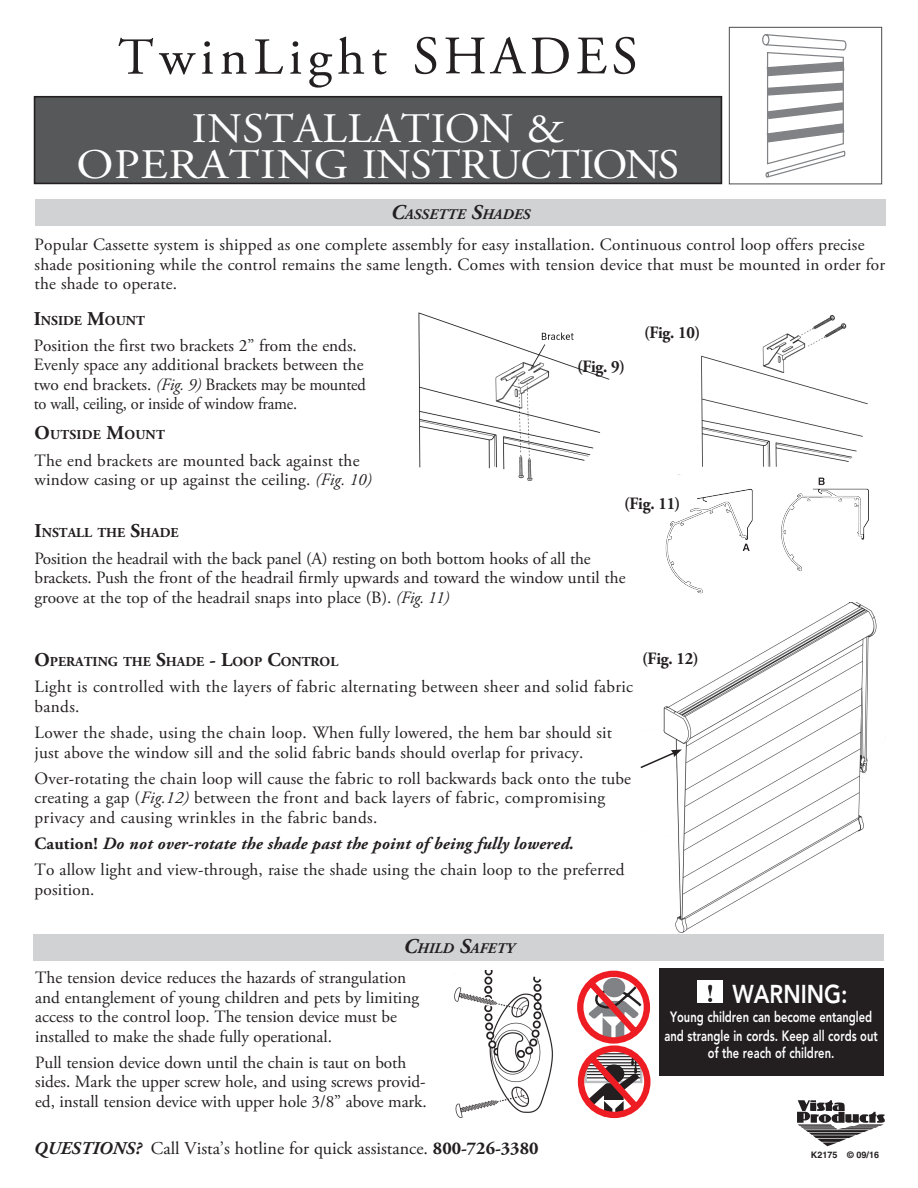
<style>
.page{position:relative;width:918px;height:1188px;background:#fff}
.page>*{position:absolute;margin:0;border:0;box-sizing:border-box;transform-origin:0 0}
.t1{font:51.9px "Adobe Garamond Pro";letter-spacing:.1em;color:#231f20;scale:1.04 1}
.t2{font:42px "Adobe Garamond Pro";letter-spacing:-.01em;color:#fff;scale:1.11 1}
.t3{font:42px "Adobe Garamond Pro";letter-spacing:.015em;color:#fff;scale:1.05 1}
.t4{font:800 25.65px "Avenir LT Std";color:#fff;scale:.85 1}
.headings{font:18px "Adobe Garamond Pro";color:#231f20}
.t5{font:17.25px/19.5px "Adobe Garamond Pro";letter-spacing:.01em;color:#231f20}
.t6{font:italic 700 17.25px "Adobe Garamond Pro";letter-spacing:.01em;color:#231f20}
.headings-2{font:700 17.25px "Adobe Garamond Pro";letter-spacing:-.015em;color:#231f20;scale:.95 1}
.t7{font:800 14.85px/18.9px "Avenir LT Std";color:#fff;text-align:center;scale:.75 1}
.t8{font:italic 700 14.7px "Adobe Garamond Pro";color:#231f20}
.t9{font:700 13.65px "Adobe Garamond Pro";color:#231f20}
.headings-3{font:700 9px "Helvetica LT Std";color:#231f20}
.s1{font-size:54px}
.s2{font-size:21px}
.s3{font-size:19.5px}
.s4{font-style:italic}
.s5{font-style:normal}
.s6{font-weight:700;font-style:italic}
.s7{font-weight:700}
</style>
<div class="page">
<div style="left:35px;top:97px;width:686px;height:86px;background:#57585a"></div>
<div style="left:34px;top:96px;width:688px;height:88px;border:2px solid #231f20"></div>
<svg style="left:762px;top:34px;width:85px;height:144px"></svg>
<div style="left:729px;top:27px;width:153px;height:157px;border:1px solid #4b4c4d"></div>
<div style="left:35px;top:199px;width:851px;height:27px;background:#d1d2d4"></div>
<img style="left:418px;top:312px;width:192px;height:169px">
<img style="left:701px;top:315px;width:167px;height:152px">
<img style="left:665px;top:474px;width:204px;height:120px">
<svg style="left:797px;top:1100px;width:88px;height:46px"></svg>
<img style="left:663px;top:603px;width:214px;height:330px">
<div style="left:659px;top:968px;width:224px;height:107px;background:#231f20"></div>
<svg style="left:697px;top:1002px;width:26px;height:1px"></svg>
<img style="left:697px;top:980px;width:26px;height:22px">
<div style="left:34px;top:934px;width:850px;height:27px;background:#d1d2d4"></div>
<img style="left:454px;top:971px;width:99px;height:147px">
<svg style="left:577px;top:971px;width:74px;height:147px"></svg>
<svg style="left:640px;top:749px;width:42px;height:21px"></svg>
<p class="t1" style="left:118px;top:26px;width:501px">TwinLight <span class="s1">SHADES</span></p>
<p class="t3" style="left:192px;top:103px;width:356px">INSTALLATION &amp;</p>
<p class="t2" style="left:77px;top:140px;width:545px">OPERATING INSTRUCTIONS</p>
<p class="t8" style="left:391px;top:205px;width:141px"><span class="s2">C</span>ASSETTE <span class="s2">S</span>HADES</p>
<p class="t5" style="left:35px;top:236px;width:852px">Popular Cassette system is shipped as one complete assembly for easy installation. Continuous control loop offers precise shade positioning while the control remains the same length. Comes with tension device that must be mounted in order for the shade to operate.</p>
<p class="t9" style="left:34px;top:312px;width:113px"><span class="s3">I</span>NSIDE <span class="s3">M</span>OUNT</p>
<p class="t5" style="left:34px;top:336px;width:334px">Position the first two brackets 2” from the ends.<br>Evenly space any additional brackets between the two end brackets. <span class="s4">(Fig. 9)</span> Brackets may be mounted to wall, ceiling, or inside of window frame.</p>
<p class="t9" style="left:35px;top:427px;width:132px"><span class="s3">O</span>UTSIDE <span class="s3">M</span>OUNT</p>
<p class="t5" style="left:35px;top:451px;width:339px">The end brackets are mounted back against the window casing or up against the ceiling. <span class="s4">(Fig. 10)</span></p>
<p class="headings-2" style="left:577px;top:357px;width:52px">(Fig. 9)</p>
<p class="headings-2" style="left:644px;top:322px;width:61px">(Fig. 10)</p>
<p class="headings-2" style="left:624px;top:493px;width:61px">(Fig. 11)</p>
<p class="t9" style="left:35px;top:525px;width:146px"><span class="s3">I</span>NSTALL THE <span class="s3">S</span>HADE</p>
<p class="t5" style="left:35px;top:549px;width:593px">Position the headrail with the back panel (A) resting on both bottom hooks of all the brackets. Push the front of the headrail firmly upwards and toward the window until the groove at the top of the headrail snaps into place (B). <span class="s4">(Fig. 11)</span></p>
<p class="t9" style="left:35px;top:654px;width:305px"><span class="s3">O</span>PERATING THE <span class="s3">S</span>HADE <span class="s3">- L</span>OOP <span class="s3">C</span>ONTROL</p>
<p class="headings-2" style="left:642px;top:649px;width:61px">(Fig. 12)</p>
<p class="t5" style="left:35px;top:678px;width:600px">Light is controlled with the layers of fabric alternating between sheer and solid fabric bands.</p>
<p class="t5" style="left:35px;top:723px;width:579px">Lower the shade, using the chain loop. When fully lowered, the hem bar should sit just above the window sill and the solid fabric bands should overlap for privacy.</p>
<p class="t5" style="left:35px;top:769px;width:598px">Over-rotating the chain loop will cause the fabric to roll backwards back onto the tube creating a gap (<span class="s4">Fig.12)</span> between the front and back layers of fabric, compromising privacy and causing wrinkles in the fabric bands.</p>
<p class="t6" style="left:35px;top:834px;width:541px"><span class="s5">Caution!</span> Do not over-rotate the shade past the point of being fully lowered.</p>
<p class="t5" style="left:35px;top:861px;width:592px">To allow light and view-through, raise the shade using the chain loop to the preferred position.</p>
<p class="t8" style="left:403px;top:940px;width:113px"><span class="s2">C</span>HILD <span class="s2">S</span>AFETY</p>
<p class="t5" style="left:35px;top:969px;width:385px">The tension device reduces the hazards of strangulation and entanglement of young children and pets by limiting access to the control loop. The tension device must be installed to make the shade fully operational.</p>
<p class="t5" style="left:35px;top:1053px;width:393px">Pull tension device down until the chain is taut on both sides. Mark the upper screw hole, and using screws provid&shy;ed, install tension device with upper hole 3/8” above mark.</p>
<p class="headings" style="left:34px;top:1138px;width:506px"><span class="s6">QUESTIONS?</span> Call Vista’s hotline for quick assistance. <span class="s7">800-726-3380</span></p>
<p class="t4" style="left:732px;top:979px;width:137px">WARNING:</p>
<p class="t7" style="left:665px;top:1007px;width:286px">Young children can become entangled and strangle in cords. Keep all cords out</p>
<p class="t7" style="left:708px;top:1044px;width:170px">of the reach of children.</p>
<p class="headings-3" style="left:811px;top:1149px;width:28px">K2175</p>
<p class="headings-3" style="left:847px;top:1149px;width:33px">© 09/16</p>
</div>
